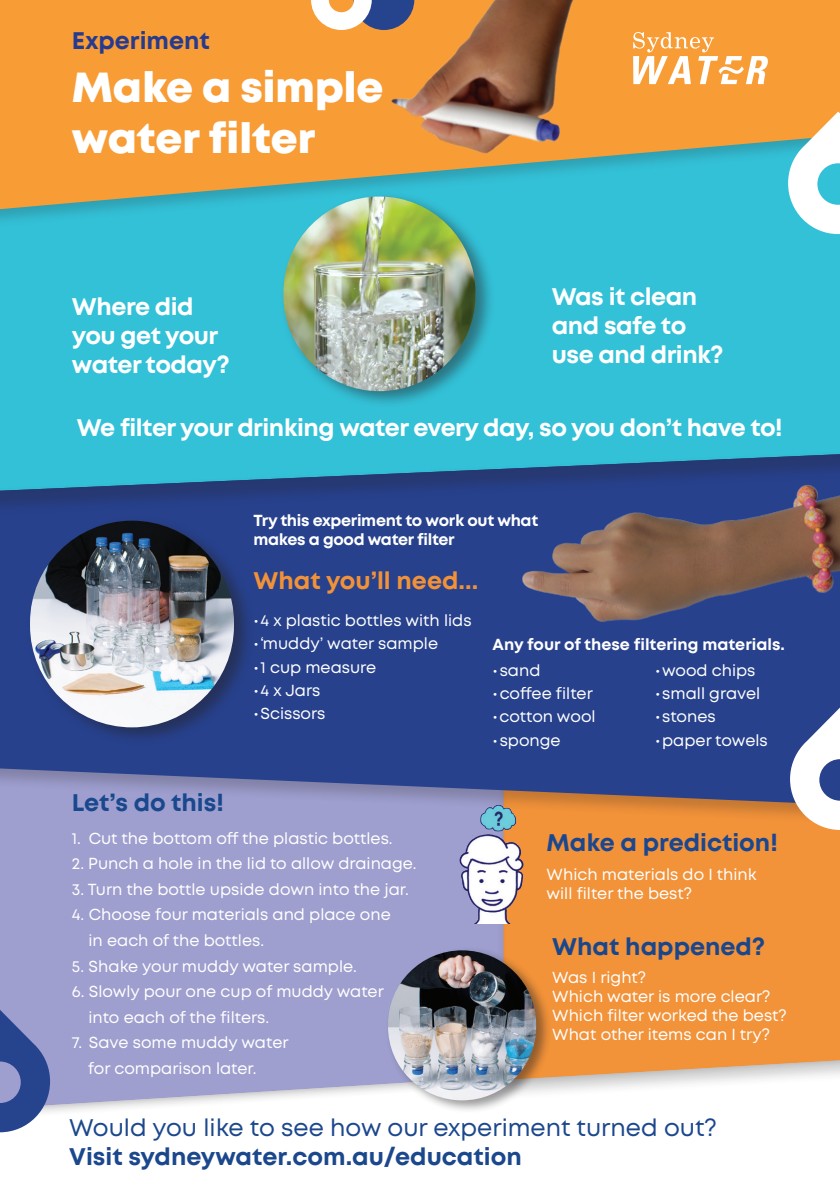
<style>
.page{position:relative;width:840px;height:1191px;background:#fff}
.page>*{position:absolute;margin:0;border:0;box-sizing:border-box;transform-origin:0 0}
.t1{font:800 42px/50.4px "Mont";color:#fff}
.t2{font:700 24px/28.8px "Mont";letter-spacing:-.02em;color:#fff}
.t3{font:24px/28.8px "Mont";color:#1b478d}
.t4{font:700 24px "Mont";color:#f29238}
.t5{font:700 24px "Mont";color:#1a478f}
.t6{font:700 24px "Mont";color:#1a478c}
.t7{font:700 24px "Mont";color:#19488c}
.t8{font:700 24px "Mont";color:#273b8e}
.t9{font:16px/25.6px "Mont";color:#fff}
.t10{font:700 16px/19.2px "Mont";letter-spacing:-.02em;color:#fff}
.t11{font:700 16px "Mont";color:#fff}
.s1{font-weight:700}
</style>
<div class="page">
<div style="left:0;top:693px;width:839px;height:416px;background:#9e9ecf"></div>
<div style="left:496px;top:725px;width:343px;height:376px;background:#231f20;opacity:.21"></div>
<div style="left:500px;top:721px;width:339px;height:360px;background:#f29239"></div>
<div style="left:0;top:434px;width:839px;height:395px;background:#231f20;opacity:.23"></div>
<svg style="left:0;top:519px;width:839px;height:285px;background:#324890"></svg>
<div style="left:0;top:120px;width:839px;height:399px;background:#231f20;opacity:.24"></div>
<div style="left:0;top:115px;width:839px;height:382px;background:#231f20;opacity:.42"></div>
<div style="left:0;top:0;width:839px;height:230px;background:#231f20;opacity:.21"></div>
<svg style="left:0;top:0;width:839px;height:209px;background:#e39e45"></svg>
<svg style="left:720px;top:32px;width:47px;height:52px"></svg>
<svg style="left:0;top:1010px;width:50px;height:122px"></svg>
<svg style="left:787px;top:112px;width:52px;height:122px"></svg>
<img style="left:207px;top:0;width:513px;height:257px">
<div style="left:280px;top:191px;width:214px;height:218px;background:#231f20;opacity:.47"></div>
<img style="left:283px;top:196px;width:192px;height:195px;border-radius:96px">
<div style="left:386px;top:946px;width:164px;height:167px;background:#231f20;opacity:.47"></div>
<img style="left:388px;top:950px;width:148px;height:150px;border-radius:74px">
<img style="left:459px;top:835px;width:65px;height:88px">
<img style="left:472px;top:772px;width:55px;height:63px">
<svg style="left:789px;top:707px;width:50px;height:123px;background:#b2b3c6"></svg>
<div style="left:27px;top:515px;width:228px;height:231px;background:#231f20;opacity:.47"></div>
<img style="left:30px;top:520px;width:204px;height:207px;border-radius:102px">
<img style="left:516px;top:468px;width:323px;height:158px">
<p class="t8" style="left:72px;top:25px;width:139px">Experiment</p>
<p class="t1" style="left:72px;top:63px;width:313px">Make a simple water filter</p>
<p class="t2" style="left:72px;top:292px;width:159px">Where did you get your water today?</p>
<p class="t2" style="left:551px;top:283px;width:173px">Was it clean and safe to use and drink?</p>
<p class="t2" style="left:77px;top:414px;width:707px">We filter your drinking water every day, so you don’t have to!</p>
<p class="t10" style="left:253px;top:511px;width:286px">Try this experiment to work out what makes a good water filter</p>
<p class="t4" style="left:253px;top:565px;width:226px">What you’ll need...</p>
<p class="t9" style="left:253px;top:608px;width:219px">• 4 x plastic bottles with lids</p>
<p class="t9" style="left:253px;top:631px;width:186px">• ‘muddy’ water sample</p>
<p class="t9" style="left:253px;top:654px;width:124px">• 1 cup measure</p>
<p class="t9" style="left:253px;top:677px;width:68px">• 4 x Jars</p>
<p class="t9" style="left:253px;top:700px;width:73px">• Scissors</p>
<p class="t11" style="left:492px;top:634px;width:293px">Any four of these filtering materials.</p>
<p class="t9" style="left:492px;top:657px;width:49px">• sand</p>
<p class="t9" style="left:492px;top:681px;width:102px">• coffee filter</p>
<p class="t9" style="left:492px;top:704px;width:104px">• cotton wool</p>
<p class="t9" style="left:492px;top:727px;width:70px">• sponge</p>
<p class="t9" style="left:654px;top:657px;width:102px">• wood chips</p>
<p class="t9" style="left:654px;top:681px;width:107px">• small gravel</p>
<p class="t9" style="left:654px;top:704px;width:62px">• stones</p>
<p class="t9" style="left:654px;top:727px;width:114px">• paper towels</p>
<p class="t7" style="left:72px;top:787px;width:153px">Let’s do this!</p>
<p class="t9" style="left:72px;top:825px;width:322px">1. Cut the bottom off the plastic bottles.</p>
<p class="t9" style="left:72px;top:851px;width:346px">2. Punch a hole in the lid to allow drainage.</p>
<p class="t9" style="left:72px;top:876px;width:338px">3. Turn the bottle upside down into the jar.</p>
<p class="t9" style="left:88px;top:902px;width:304px;text-indent:-16px">4. Choose four materials and place one in each of the bottles.</p>
<p class="t9" style="left:72px;top:953px;width:286px">5. Shake your muddy water sample.</p>
<p class="t9" style="left:88px;top:979px;width:297px;text-indent:-16px">6. Slowly pour one cup of muddy water into each of the filters.</p>
<p class="t9" style="left:88px;top:1030px;width:202px;text-indent:-16px">7. Save some muddy water for comparison later.</p>
<p class="t5" style="left:546px;top:827px;width:232px">Make a prediction!</p>
<p class="t9" style="left:546px;top:864px;width:211px;line-height:19.2px">Which materials do I think will filter the best?</p>
<p class="t6" style="left:552px;top:931px;width:214px">What happened?</p>
<p class="t9" style="left:552px;top:964px;width:95px">Was I right?</p>
<p class="t9" style="left:552px;top:983px;width:220px">Which water is more clear?</p>
<p class="t9" style="left:552px;top:1002px;width:236px">Which filter worked the best?</p>
<p class="t9" style="left:552px;top:1021px;width:219px">What other items can I try?</p>
<p class="t3" style="left:69px;top:1113px;width:649px">Would you like to see how our experiment turned out?<br><span class="s1">Visit sydneywater.com.au/education</span></p>
</div>
